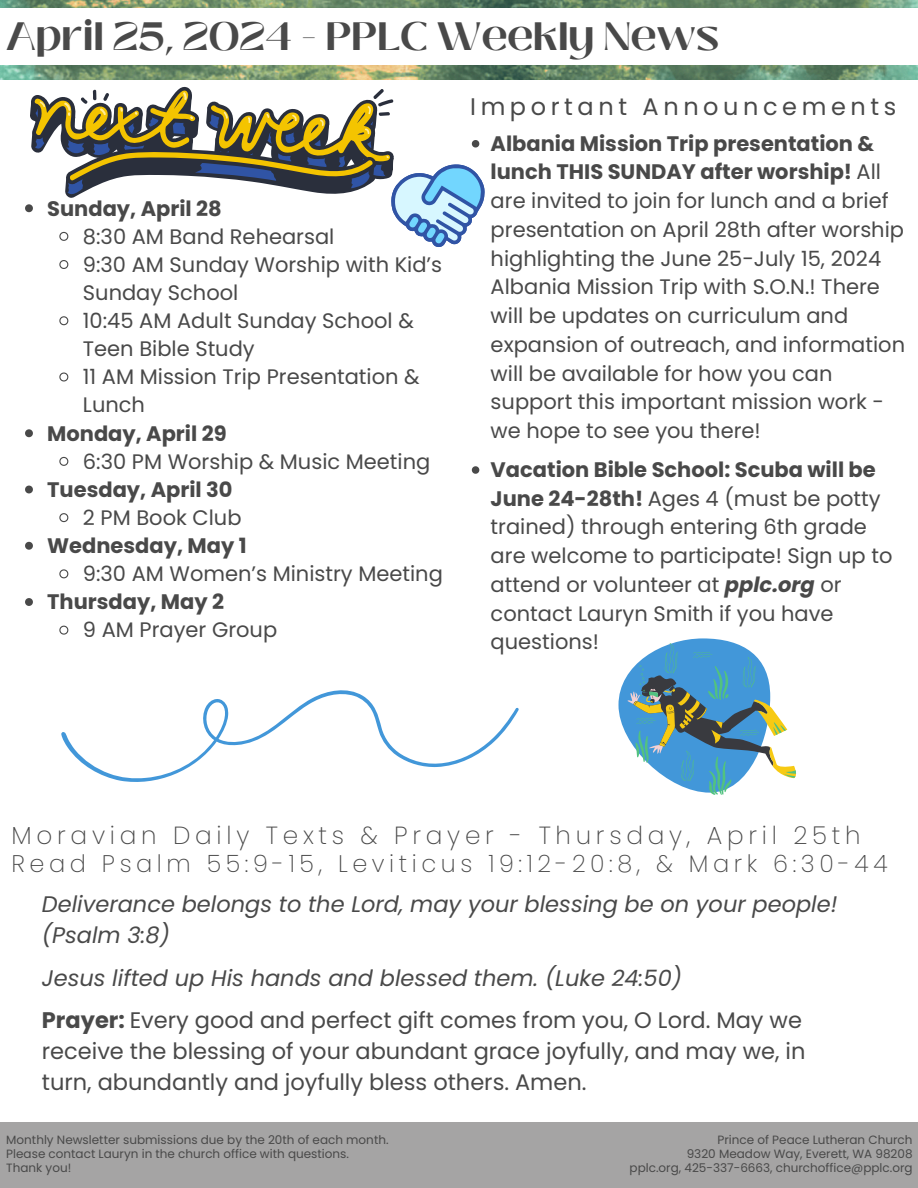
<style>
.page{position:relative;width:918px;height:1188px;background:#fff}
.page>*{position:absolute;margin:0;border:0;box-sizing:border-box;transform-origin:0 0}
.t1{font:700 39.45px "Black Mango";color:#494949}
.t2{font:200 24.75px "Poppins";letter-spacing:.19em;color:#494949}
.t3{font:200 24px "Poppins";letter-spacing:.19em;color:#494949}
.t4{font:24px "Poppins";letter-spacing:.19em;color:#494949}
.t5{font:22.5px/30.8px "Poppins";color:#494949}
.t6{font:italic 22.5px/30.8px "Poppins";color:#494949}
.t7{font:21px/28.8px "Poppins";color:#494949}
.t8{font:700 21px "Poppins";color:#494949}
.t9{font:12px "Poppins";color:#494949}
.s1{font-weight:700}
.s2{font-weight:700;font-style:italic}
</style>
<div class="page">
<div style="left:0;top:1122px;width:918px;height:66px;background:#a5a4a4"></div>
<img style="left:0;top:0;width:918px;height:80px">
<div style="left:0;top:8px;width:918px;height:57px;background:#fff"></div>
<svg style="left:59px;top:316px;width:10px;height:10px"></svg>
<svg style="left:59px;top:372px;width:10px;height:10px"></svg>
<svg style="left:25px;top:429px;width:8px;height:8px"></svg>
<svg style="left:59px;top:456px;width:10px;height:10px"></svg>
<svg style="left:25px;top:486px;width:8px;height:7px"></svg>
<svg style="left:59px;top:513px;width:10px;height:10px"></svg>
<svg style="left:25px;top:542px;width:8px;height:8px"></svg>
<svg style="left:59px;top:569px;width:10px;height:10px"></svg>
<svg style="left:25px;top:598px;width:8px;height:8px"></svg>
<svg style="left:59px;top:625px;width:10px;height:10px"></svg>
<svg style="left:24px;top:65px;width:375px;height:15px;background:#859c71"></svg>
<svg style="left:61px;top:690px;width:458px;height:92px"></svg>
<svg style="left:618px;top:638px;width:178px;height:157px"></svg>
<svg style="left:25px;top:86px;width:460px;height:183px"></svg>
<svg style="left:472px;top:466px;width:7px;height:8px"></svg>
<h2 class="t1" style="left:6px;top:6px;width:714px">April 25, 2024 - PPLC Weekly News</h2>
<h1 class="t8" style="left:47px;top:194px;width:176px">Sunday, April 28</h1>
<p class="t7" style="left:83px;top:222px;width:253px">8:30 AM Band Rehearsal</p>
<h2 class="t7" style="left:83px;top:250px;width:361px;line-height:28.2px">9:30 AM Sunday Worship with Kid’s<br>Sunday School</h2>
<p class="t7" style="left:83px;top:307px;width:332px;line-height:28.2px">10:45 AM Adult Sunday School &amp;<br>Teen Bible Study</p>
<p class="t7" style="left:83px;top:363px;width:338px;line-height:28.2px">11 AM Mission Trip Presentation &amp;<br>Lunch</p>
<p class="t8" style="left:47px;top:419px;width:181px">Monday, April 29</p>
<p class="t7" style="left:83px;top:447px;width:349px">6:30 PM Worship &amp; Music Meeting</p>
<p class="t8" style="left:47px;top:475px;width:187px">Tuesday, April 30</p>
<p class="t7" style="left:83px;top:503px;width:160px">2 PM Book Club</p>
<p class="t8" style="left:47px;top:531px;width:201px">Wednesday, May 1</p>
<p class="t7" style="left:83px;top:559px;width:361px">9:30 AM Women’s Ministry Meeting</p>
<p class="t8" style="left:47px;top:587px;width:178px">Thursday, May 2</p>
<p class="t7" style="left:83px;top:616px;width:196px">9 AM Prayer Group</p>
<p class="t4" style="left:470px;top:90px;width:428px">Important Announcements</p>
<p class="t7" style="left:491px;top:129px;width:416px"><span class="s1">Albania Mission Trip presentation &amp; lunch THIS SUNDAY after worship!</span> All are invited to join for lunch and a brief presentation on April 28th after worship highlighting the June 25-July 15, 2024<br>Albania Mission Trip with S.O.N.! There will be updates on curriculum and expansion of outreach, and information will be available for how you can support this important mission work - we hope to see you there!</p>
<p class="t7" style="left:491px;top:455px;width:403px"><span class="s1">Vacation Bible School: Scuba will be<br>June 24-28th!</span> Ages 4 (must be potty trained) through entering 6th grade are welcome to participate! Sign up to attend or volunteer at <span class="s2">pplc.org</span> or contact Lauryn Smith if you have questions!</p>
<p class="t2" style="left:12px;top:818px;width:851px">Moravian Daily Texts &amp; Prayer - Thursday, April 25th</p>
<p class="t3" style="left:12px;top:846px;width:878px">Read Psalm 55:9-15, Leviticus 19:12-20:8, &amp; Mark 6:30-44</p>
<p class="t6" style="left:42px;top:889px;width:797px">Deliverance belongs to the Lord, may your blessing be on your people! (Psalm 3:8)</p>
<p class="t6" style="left:42px;top:962px;width:642px">Jesus lifted up His hands and blessed them. (Luke 24:50)</p>
<p class="t5" style="left:42px;top:1005px;width:765px"><span class="s1">Prayer:</span> Every good and perfect gift comes from you, O Lord. May we receive the blessing of your abundant grace joyfully, and may we, in turn, abundantly and joyfully bless others. Amen.</p>
<h2 class="t9" style="left:6px;top:1131px;width:384px">Monthly Newsletter submissions due by the 20th of each month.</h2>
<p class="t9" style="left:6px;top:1145px;width:344px">Please contact Lauryn in the church office with questions.</p>
<p class="t9" style="left:6px;top:1159px;width:67px">Thank you!</p>
<p class="t9" style="left:717px;top:1131px;width:197px">Prince of Peace Lutheran Church</p>
<h2 class="t9" style="left:687px;top:1145px;width:227px">9320 Meadow Way, Everett, WA 98208</h2>
<h2 class="t9" style="left:630px;top:1159px;width:284px">pplc.org, 425-337-6663, churchoffice@pplc.org</h2>
</div>
